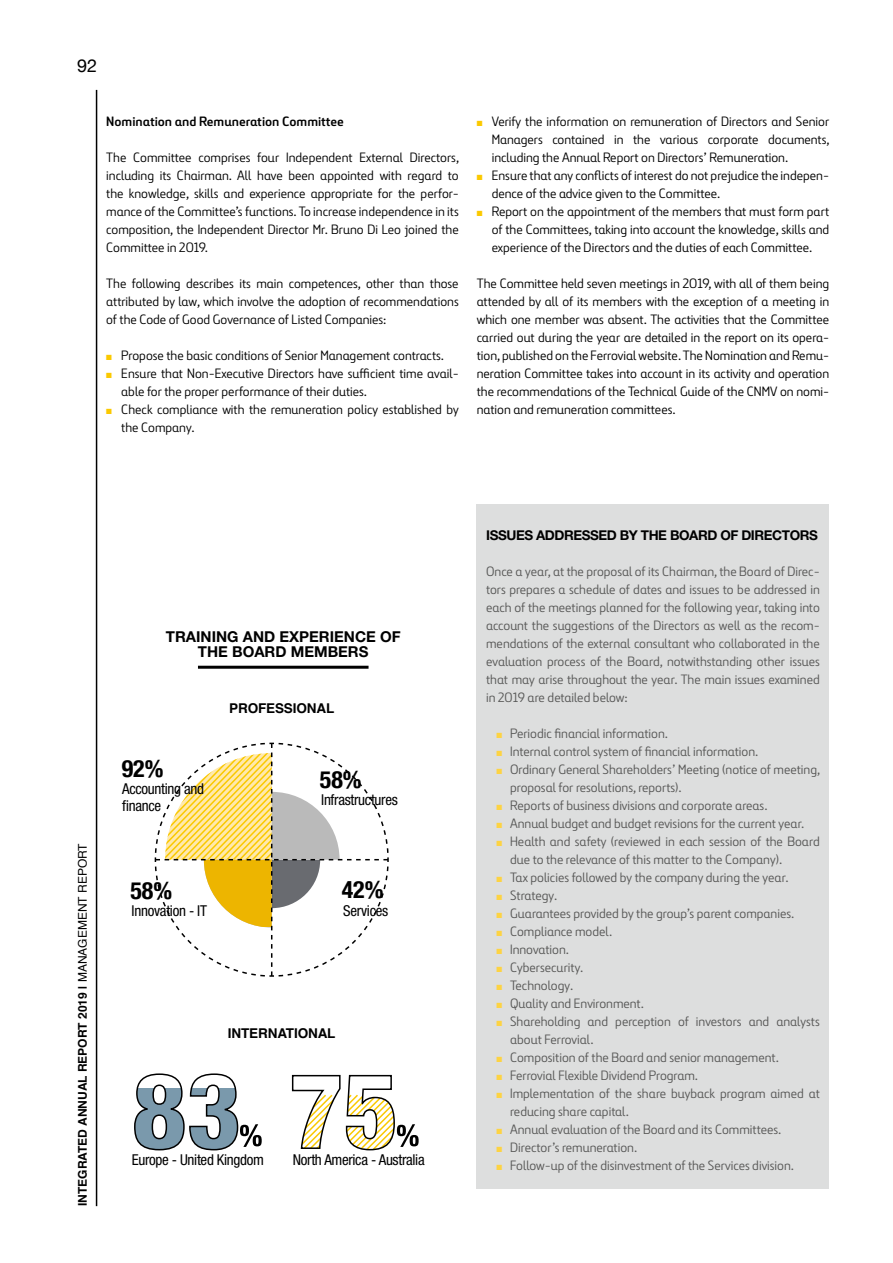
<style>
.page{position:relative;width:893px;height:1263px;background:#fff}
.page>*{position:absolute;margin:0;border:0;box-sizing:border-box;transform-origin:0 0}
.t1{font:700 condensed 24px "Helvetica Neue";color:#000}
.t2{font:18px "Helvetica Neue";color:#000}
.t3{font:condensed 15px/16.5px "Helvetica Neue LT Std";letter-spacing:-.02em;color:#000}
.t4{font:700 15px/15px "Helvetica Neue LT Pro";color:#000;text-align:center}
.t5{font:13.5px/18px "Ferrovial";color:#000;text-align:justify}
.t6{font:13.5px/18px "Ferrovial";color:#575756}
.t7{font:700 13.5px "Helvetica Neue LT Pro";letter-spacing:-.03em;color:#000}
.t8{font:700 13.5px "Ferrovial";color:#000}
.t9{font:700 13.5px "Helvetica";letter-spacing:-.01em;color:#000}
.t10{font:700 12px "Helvetica";color:#000}
.s1{color:#fbc900}
.s2{font-weight:400}
.s3{color:#fdd343}
</style>
<div class="page">
<hr style="left:96px;top:90px;width:1px;height:1116px;background:#000">
<div style="left:477px;top:504px;width:352px;height:685px;background:#dddede"></div>
<hr style="left:198px;top:666px;width:171px;height:3px;background:#000">
<svg style="left:154px;top:742px;width:235px;height:235px"></svg>
<svg style="left:134px;top:1073px;width:128px;height:78px"></svg>
<svg style="left:291px;top:1074px;width:128px;height:77px"></svg>
<h2 class="t2" style="left:77px;top:53px;width:22px">92</h2>
<p class="t8" style="left:106px;top:113px;width:239px">Nomination and Remuneration Committee</p>
<p class="t5" style="left:106px;top:148px;width:354px">The Committee comprises four Independent External Directors, including its Chairman. All have been appointed with regard to the knowledge, skills and experience appropriate for the perfor&shy;mance of the Committee’s functions. To increase independence in its composition, the Independent Director Mr. Bruno Di Leo joined the Committee in 2019.</p>
<p class="t5" style="left:106px;top:274px;width:354px">The following describes its main competences, other than those attributed by law, which involve the adoption of recommendations of the Code of Good Governance of Listed Companies:</p>
<p class="t5" style="left:106px;top:346px;width:339px"><span class="s1">■</span> Propose the basic conditions of Senior Management contracts.</p>
<p class="t5" style="left:121px;top:364px;width:339px;text-indent:-15px"><span class="s1">■</span> Ensure that Non-Executive Directors have sufficient time avail&shy;able for the proper performance of their duties.</p>
<p class="t5" style="left:121px;top:400px;width:339px;text-indent:-15px"><span class="s1">■</span> Check compliance with the remuneration policy established by the Company.</p>
<p class="t5" style="left:492px;top:112px;width:339px;text-indent:-15px"><span class="s1">■</span> Verify the information on remuneration of Directors and Senior Managers contained in the various corporate documents, including the Annual Report on Directors’ Remuneration.</p>
<p class="t5" style="left:492px;top:166px;width:339px;text-indent:-15px"><span class="s1">■</span> Ensure that any conflicts of interest do not prejudice the indepen&shy;dence of the advice given to the Committee.</p>
<p class="t5" style="left:492px;top:202px;width:339px;text-indent:-15px"><span class="s1">■</span> Report on the appointment of the members that must form part of the Committees, taking into account the knowledge, skills and experience of the Directors and the duties of each Committee.</p>
<p class="t5" style="left:477px;top:274px;width:354px">The Committee held seven meetings in 2019, with all of them being attended by all of its members with the exception of a meeting in which one member was absent. The activities that the Committee carried out during the year are detailed in the report on its opera&shy;tion, published on the Ferrovial website. The Nomination and Remu&shy;neration Committee takes into account in its activity and operation the recommendations of the Technical Guide of the CNMV on nomi&shy;nation and remuneration committees.</p>
<p class="t10" style="left:73px;top:1206px;width:364px;rotate:-90deg">INTEGRATED ANNUAL REPORT 2019 | <span class="s2">MANAGEMENT REPORT</span></p>
<p class="t4" style="left:166px;top:629px;width:236px">TRAINING AND EXPERIENCE OF<br>THE BOARD MEMBERS</p>
<h1 class="t1" style="left:122px;top:749px;width:43px">92%</h1>
<p class="t3" style="left:122px;top:780px;width:83px">Accounting and finance</p>
<p class="t9" style="left:229px;top:697px;width:107px">PROFESSIONAL</p>
<h1 class="t1" style="left:320px;top:760px;width:43px">58%</h1>
<p class="t3" style="left:321px;top:791px;width:78px">Infrastructures</p>
<h1 class="t1" style="left:130px;top:870px;width:43px">58%</h1>
<p class="t3" style="left:132px;top:902px;width:77px">Innovation - IT</p>
<h1 class="t1" style="left:342px;top:869px;width:43px">42%</h1>
<p class="t3" style="left:343px;top:902px;width:47px">Services</p>
<p class="t9" style="left:228px;top:1022px;width:109px">INTERNATIONAL</p>
<p class="t3" style="left:132px;top:1152px;width:134px">Europe - United Kingdom</p>
<p class="t3" style="left:293px;top:1152px;width:133px">North America - Australia</p>
<p class="t7" style="left:486px;top:527px;width:333px">ISSUES ADDRESSED BY THE BOARD OF DIRECTORS</p>
<p class="t6" style="left:486px;top:562px;width:335px;text-align:justify">Once a year, at the proposal of its Chairman, the Board of Direc&shy;tors prepares a schedule of dates and issues to be addressed in each of the meetings planned for the following year, taking into account the suggestions of the Directors as well as the recom&shy;mendations of the external consultant who collaborated in the evaluation process of the Board, notwithstanding other issues that may arise throughout the year. The main issues examined in 2019 are detailed below:</p>
<p class="t6" style="left:497px;top:724px;width:173px"><span class="s3">■</span> Periodic financial information.</p>
<p class="t6" style="left:497px;top:742px;width:263px"><span class="s3">■</span> Internal control system of financial information.</p>
<p class="t6" style="left:510px;top:760px;width:312px;text-indent:-13px"><span class="s3">■</span> Ordinary General Shareholders’ Meeting (notice of meeting, proposal for resolutions, reports).</p>
<p class="t6" style="left:497px;top:796px;width:272px"><span class="s3">■</span> Reports of business divisions and corporate areas.</p>
<p class="t6" style="left:497px;top:814px;width:309px"><span class="s3">■</span> Annual budget and budget revisions for the current year.</p>
<p class="t6" style="left:510px;top:832px;width:311px;text-indent:-13px"><span class="s3">■</span> Health and safety (reviewed in each session of the Board due to the relevance of this matter to the Company).</p>
<p class="t6" style="left:497px;top:868px;width:293px"><span class="s3">■</span> Tax policies followed by the company during the year.</p>
<p class="t6" style="left:497px;top:886px;width:62px"><span class="s3">■</span> Strategy.</p>
<p class="t6" style="left:497px;top:904px;width:299px"><span class="s3">■</span> Guarantees provided by the group’s parent companies.</p>
<p class="t6" style="left:497px;top:922px;width:117px"><span class="s3">■</span> Compliance model.</p>
<p class="t6" style="left:497px;top:940px;width:74px"><span class="s3">■</span> Innovation.</p>
<p class="t6" style="left:497px;top:958px;width:88px"><span class="s3">■</span> Cybersecurity.</p>
<p class="t6" style="left:497px;top:976px;width:78px"><span class="s3">■</span> Technology.</p>
<p class="t6" style="left:497px;top:994px;width:149px"><span class="s3">■</span> Quality and Environment.</p>
<p class="t6" style="left:510px;top:1012px;width:311px;text-indent:-13px"><span class="s3">■</span> Shareholding and perception of investors and analysts about Ferrovial.</p>
<p class="t6" style="left:497px;top:1048px;width:284px"><span class="s3">■</span> Composition of the Board and senior management.</p>
<p class="t6" style="left:497px;top:1066px;width:203px"><span class="s3">■</span> Ferrovial Flexible Dividend Program.</p>
<p class="t6" style="left:510px;top:1084px;width:311px;text-indent:-13px"><span class="s3">■</span> Implementation of the share buyback program aimed at reducing share capital.</p>
<p class="t6" style="left:497px;top:1120px;width:286px"><span class="s3">■</span> Annual evaluation of the Board and its Committees.</p>
<p class="t6" style="left:497px;top:1138px;width:142px"><span class="s3">■</span> Director’s remuneration.</p>
<p class="t6" style="left:497px;top:1156px;width:299px"><span class="s3">■</span> Follow-up of the disinvestment of the Services division.</p>
</div>
